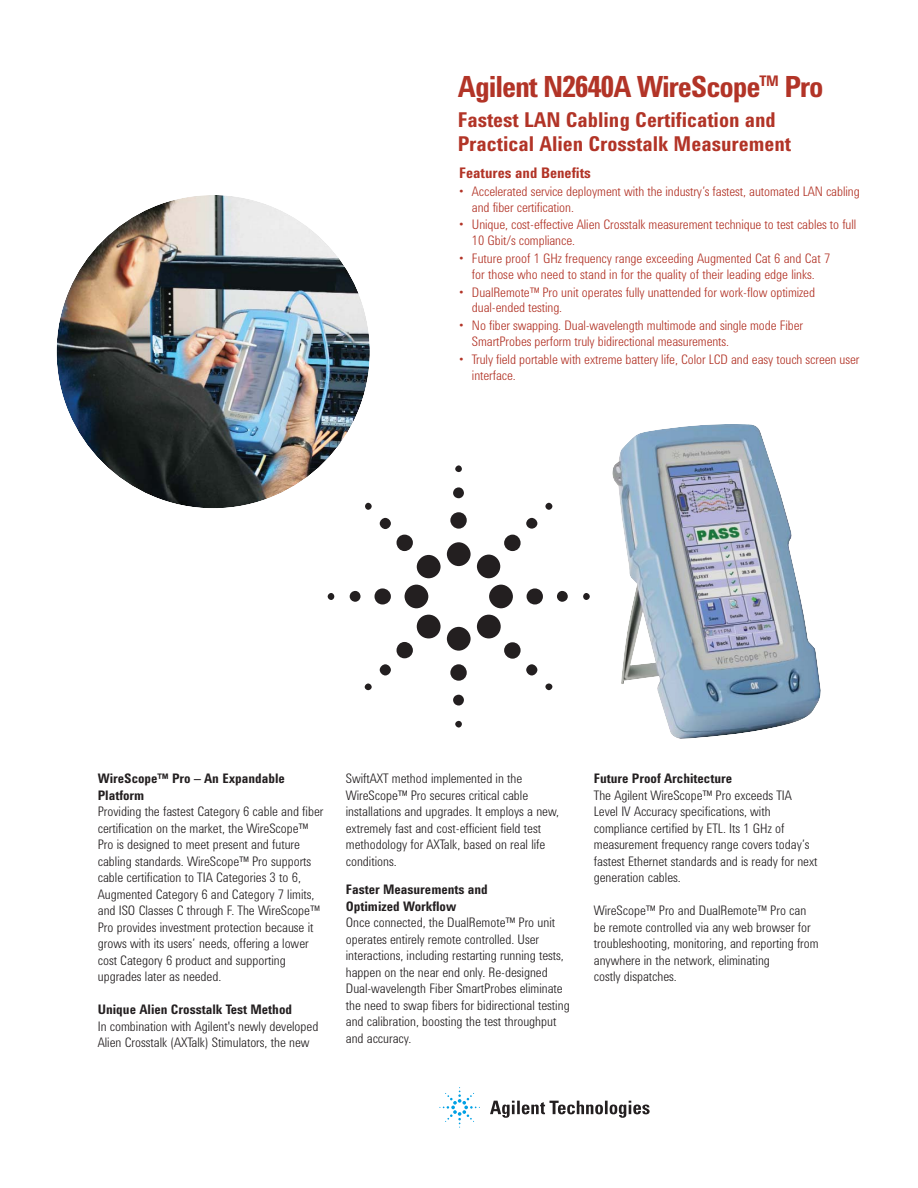
<style>
.page{position:relative;width:918px;height:1188px;background:#fff}
.page>*{position:absolute;margin:0;border:0;box-sizing:border-box;transform-origin:0 0}
.t1{font:349.5px "Agilent Logo";color:#231f20}
.t2{font:54px "Agilent Logo";color:#00a0e4}
.t3{font:700 30px "Agilent Cond";letter-spacing:-.035em;color:#b23427}
.t4{font:700 21px/24px "Agilent Cond";color:#b23427}
.t5{font:700 15px "Agilent Cond";color:#b23427}
.t6{font:300 13.5px/16.5px "Agilent Cond";color:#231f20}
.t7{font:300 13.5px/15.8px "Agilent Cond";letter-spacing:-.005em;color:#b23427}
.t8{font:700 13.5px/16.5px "Agilent Cond";color:#231f20}
.s1{color:#231f20}
</style>
<div class="page">
<img style="left:612px;top:424px;width:209px;height:315px">
<img style="left:57px;top:195px;width:313px;height:313px;border-radius:50%">
<h3 class="t3" style="left:458px;top:75px;width:367px">Agilent N2640A WireScope<sup>TM</sup> Pro</h3>
<h3 class="t4" style="left:458px;top:109px;width:335px">Fastest LAN Cabling Certification and<br>Practical Alien Crosstalk Measurement</h3>
<p class="t5" style="left:459px;top:167px;width:133px">Features and Benefits</p>
<p class="t7" style="left:472px;top:184px;width:389px;text-indent:-13px">• Accelerated service deployment with the industry’s fastest, automated LAN cabling and fiber certification.</p>
<p class="t7" style="left:472px;top:218px;width:386px;text-indent:-13px">• Unique, cost-effective Alien Crosstalk measurement technique to test cables to full<br>10 Gbit/s compliance.</p>
<p class="t7" style="left:459px;top:251px;width:373px;text-align:center">• Future proof 1 GHz frequency range exceeding Augmented Cat 6 and Cat 7 for those who need to stand in for the quality of their leading edge links.</p>
<p class="t7" style="left:472px;top:285px;width:345px;text-indent:-13px">• DualRemote™ Pro unit operates fully unattended for work-flow optimized dual-ended testing.</p>
<p class="t7" style="left:472px;top:319px;width:333px;text-indent:-13px">• No fiber swapping. Dual-wavelength multimode and single mode Fiber<br>SmartProbes perform truly bidirectional measurements.</p>
<p class="t7" style="left:472px;top:352px;width:389px;text-indent:-13px">• Truly field portable with extreme battery life, Color LCD and easy touch screen user interface.</p>
<h1 class="t1" style="left:328px;top:395px;width:329px">s</h1>
<p class="t8" style="left:98px;top:772px;width:189px">WireScope™ Pro – An Expandable<br>Platform</p>
<p class="t6" style="left:98px;top:805px;width:227px">Providing the fastest Category 6 cable and fiber certification on the market, the WireScope™ Pro is designed to meet present and future cabling standards. WireScope™ Pro supports cable certification to TIA Categories 3 to 6, Augmented Category 6 and Category 7 limits, and ISO Classes C through F. The WireScope™ Pro provides investment protection because it grows with its users’ needs, offering a lower cost Category 6 product and supporting upgrades later as needed.</p>
<p class="t8" style="left:98px;top:1003px;width:196px">Unique Alien Crosstalk Test Method</p>
<p class="t6" style="left:98px;top:1019px;width:222px">In combination with Agilent's newly developed<br>Alien Crosstalk (AXTalk) Stimulators, the new</p>
<p class="t6" style="left:346px;top:772px;width:215px">SwiftAXT method implemented in the WireScope™ Pro secures critical cable installations and upgrades. It employs a new, extremely fast and cost-efficient field test methodology for AXTalk, based on real life conditions.</p>
<p class="t8" style="left:346px;top:882px;width:144px">Faster Measurements and<br>Optimized Workflow</p>
<p class="t6" style="left:346px;top:915px;width:225px">Once connected, the DualRemote™ Pro unit operates entirely remote controlled. User interactions, including restarting running tests, happen on the near end only. Re-designed Dual-wavelength Fiber SmartProbes eliminate the need to swap fibers for bidirectional testing and calibration, boosting the test throughput and accuracy.</p>
<p class="t8" style="left:594px;top:772px;width:140px">Future Proof Architecture</p>
<p class="t6" style="left:594px;top:788px;width:225px">The Agilent WireScope™ Pro exceeds TIA Level IV Accuracy specifications, with compliance certified by ETL. Its 1 GHz of measurement frequency range covers today’s fastest Ethernet standards and is ready for next generation cables.</p>
<p class="t6" style="left:594px;top:904px;width:226px">WireScope™ Pro and DualRemote™ Pro can be remote controlled via any web browser for troubleshooting, monitoring, and reporting from anywhere in the network, eliminating<br>costly dispatches.</p>
<h2 class="t2" style="left:439px;top:1076px;width:212px">s<span class="s1">A</span></h2>
</div>
